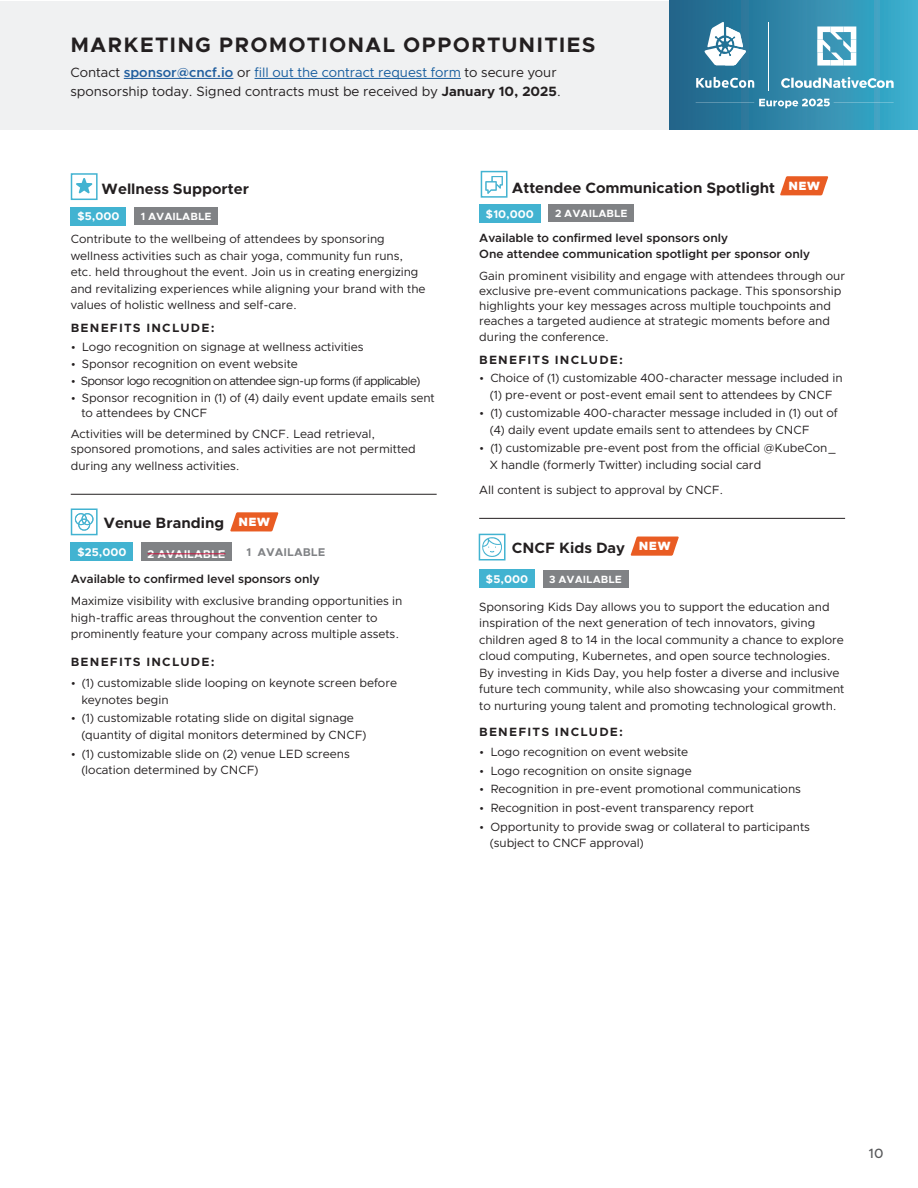
<style>
.page{position:relative;width:918px;height:1188px;background:#fff}
.page>*{position:absolute;margin:0;border:0;box-sizing:border-box;transform-origin:0 0}
.t1{font:700 21px "Clarity City";letter-spacing:.05em;color:#231f20}
.t2{font:700 15px "Clarity City";color:#231f20}
.t3{font:13.5px/19.5px "Clarity City";color:#231f20}
.t4{font:500 13.5px "Clarity City";color:#57585a}
.t5{font:12px/16.5px "Clarity City";color:#231f20}
.t6{font:600 12px/16.5px "Clarity City";color:#231f20}
.t7{font:12px "Clarity City";letter-spacing:-.05em;color:#231f20}
.t8{font:700 12px "Clarity City";letter-spacing:.1em;color:#231f20}
.t9{font:900 12px "Clarity City";letter-spacing:.025em;color:#fff}
.t10{font:700 11.25px "Clarity City";color:#fff}
.t11{font:700 11.25px "Clarity City";color:#808285}
.t12{font:700 10.5px "Clarity City";color:#fff}
.s1{font-weight:600;color:#215e9e}
.s2{color:#175d9e}
.s3{font-weight:700}
.s4{font-weight:600}
</style>
<div class="page">
<hr style="left:71px;top:494px;width:366px;height:1px;background:#231f20">
<div style="left:71px;top:173px;width:27px;height:27px;border:2px solid #42b3d1"></div>
<div style="left:71px;top:207px;width:55px;height:18px;background:#42b3d1"></div>
<div style="left:134px;top:207px;width:84px;height:18px;background:#808285"></div>
<div style="left:71px;top:542px;width:62px;height:19px;background:#42b3d1"></div>
<div style="left:141px;top:542px;width:91px;height:19px;background:#808285"></div>
<hr style="left:148px;top:553px;width:77px;height:1px;background:#c5133d">
<hr style="left:479px;top:518px;width:366px;height:1px;background:#231f20">
<div style="left:479px;top:204px;width:61px;height:18px;background:#42b3d1"></div>
<div style="left:549px;top:204px;width:85px;height:18px;background:#808285"></div>
<div style="left:479px;top:570px;width:55px;height:18px;background:#42b3d1"></div>
<div style="left:543px;top:570px;width:85px;height:18px;background:#808285"></div>
<div style="left:0;top:1px;width:691px;height:128px;background:#f0f1f2"></div>
<div style="left:669px;top:0;width:248px;height:129px;background:linear-gradient(to right,#216287,#3fb0ce)"></div>
<svg style="left:696px;top:77px;width:58px;height:11px"></svg>
<svg style="left:704px;top:21px;width:42px;height:44px"></svg>
<svg style="left:817px;top:26px;width:39px;height:40px"></svg>
<svg style="left:781px;top:77px;width:113px;height:11px"></svg>
<hr style="left:768px;top:22px;width:1px;height:68px;background:#fff">
<hr style="left:834px;top:103px;width:60px;height:1px;background:#fff">
<hr style="left:696px;top:103px;width:58px;height:1px;background:#fff">
<svg style="left:759px;top:99px;width:71px;height:9px"></svg>
<hr style="left:124px;top:78px;width:109px;height:1px;background:#215e9e">
<hr style="left:255px;top:78px;width:206px;height:1px;background:#175d9e">
<svg style="left:76px;top:178px;width:17px;height:16px"></svg>
<div style="left:481px;top:171px;width:27px;height:27px;border:2px solid #42b3d1"></div>
<div style="left:71px;top:508px;width:27px;height:27px;border:2px solid #42b3d1"></div>
<svg style="left:75px;top:513px;width:18px;height:18px"></svg>
<svg style="left:485px;top:176px;width:18px;height:18px"></svg>
<div style="left:479px;top:534px;width:27px;height:26px;border:2px solid #42b3d1"></div>
<svg style="left:478px;top:537px;width:27px;height:21px"></svg>
<svg style="left:230px;top:512px;width:49px;height:20px"></svg>
<div style="left:239px;top:517px;width:29px;height:11px;background:#e95c23"></div>
<svg style="left:780px;top:176px;width:48px;height:19px"></svg>
<div style="left:788px;top:181px;width:30px;height:11px;background:#e95c23"></div>
<svg style="left:630px;top:537px;width:49px;height:19px"></svg>
<div style="left:639px;top:542px;width:30px;height:10px;background:#e95c23"></div>
<p class="t1" style="left:70px;top:31px;width:527px">MARKETING PROMOTIONAL OPPORTUNITIES</p>
<p class="t3" style="left:70px;top:62px;width:492px">Contact <span class="s1">sponsor@cncf.io</span> or <span class="s2">fill out the contract request form</span> to secure your sponsorship today. Signed contracts must be received by <span class="s3">January 10, 2025</span>.</p>
<p class="t2" style="left:102px;top:179px;width:149px">Wellness Supporter</p>
<p class="t10" style="left:77px;top:209px;width:44px">$5,000</p>
<p class="t12" style="left:141px;top:210px;width:72px">1 AVAILABLE</p>
<p class="t5" style="left:71px;top:231px;width:356px">Contribute to the wellbeing of attendees by sponsoring wellness activities such as chair yoga, community fun runs, etc. held throughout the event. Join us in creating energizing and revitalizing experiences while aligning your brand with the values of holistic wellness and self-care.</p>
<p class="t8" style="left:71px;top:320px;width:145px">BENEFITS INCLUDE:</p>
<p class="t5" style="left:71px;top:339px;width:294px">• Logo recognition on signage at wellness activities</p>
<p class="t5" style="left:71px;top:356px;width:229px">• Sponsor recognition on event website</p>
<p class="t7" style="left:71px;top:374px;width:351px">• Sponsor logo recognition on attendee sign-up forms (if applicable)</p>
<p class="t5" style="left:81px;top:391px;width:355px;line-height:15px;text-indent:-11px">• Sponsor recognition in (1) of (4) daily event update emails sent to attendees by CNCF</p>
<p class="t5" style="left:71px;top:427px;width:347px;line-height:15px">Activities will be determined by CNCF. Lead retrieval, sponsored promotions, and sales activities are not permitted</p>
<p class="t5" style="left:71px;top:457px;width:170px">during any wellness activities.</p>
<p class="t2" style="left:103px;top:514px;width:122px">Venue Branding</p>
<p class="t10" style="left:77px;top:545px;width:51px">$25,000</p>
<p class="t10" style="left:148px;top:547px;width:79px">2 AVAILABLE</p>
<p class="t11" style="left:246px;top:545px;width:80px">1 AVAILABLE</p>
<p class="t5" style="left:71px;top:568px;width:333px;line-height:22.2px"><span class="s4">Available to confirmed level sponsors only<br></span>Maximize visibility with exclusive branding opportunities in</p>
<p class="t5" style="left:71px;top:610px;width:330px">high-traffic areas throughout the convention center to prominently feature your company across multiple assets.</p>
<p class="t8" style="left:71px;top:654px;width:145px">BENEFITS INCLUDE:</p>
<p class="t5" style="left:81px;top:675px;width:317px;text-indent:-11px">• (1) customizable slide looping on keynote screen before keynotes begin</p>
<p class="t5" style="left:81px;top:710px;width:286px;text-indent:-11px">• (1) customizable rotating slide on digital signage (quantity of digital monitors determined by CNCF)</p>
<p class="t5" style="left:81px;top:745px;width:270px;text-indent:-11px">• (1) customizable slide on (2) venue LED screens (location determined by CNCF)</p>
<p class="t9" style="left:239px;top:514px;width:33px">NEW</p>
<p class="t9" style="left:788px;top:178px;width:33px">NEW</p>
<p class="t2" style="left:512px;top:178px;width:265px">Attendee Communication Spotlight</p>
<p class="t10" style="left:486px;top:207px;width:50px">$10,000</p>
<p class="t12" style="left:555px;top:207px;width:74px">2 AVAILABLE</p>
<p class="t6" style="left:479px;top:229px;width:332px">Available to confirmed level sponsors only<br>One attendee communication spotlight per sponsor only</p>
<p class="t5" style="left:479px;top:268px;width:367px;line-height:15px">Gain prominent visibility and engage with attendees through our exclusive pre-event communications package. This sponsorship highlights your key messages across multiple touchpoints and reaches a targeted audience at strategic moments before and</p>
<p class="t5" style="left:479px;top:326px;width:145px;line-height:22.5px">during the conference.<br><span class="s3">BENEFITS INCLUDE:</span></p>
<p class="t5" style="left:479px;top:370px;width:365px;text-align:center">• Choice of (1) customizable 400-character message included in (1) pre-event or post-event email sent to attendees by CNCF</p>
<p class="t5" style="left:490px;top:405px;width:349px;text-indent:-11px">• (1) customizable 400-character message included in (1) out of (4) daily event update emails sent to attendees by CNCF</p>
<p class="t5" style="left:490px;top:440px;width:348px;text-indent:-11px">• (1) customizable pre-event post from the official @KubeCon_<br>X handle (formerly Twitter) including social card</p>
<p class="t5" style="left:479px;top:481px;width:246px">All content is subject to approval by CNCF.</p>
<p class="t2" style="left:512px;top:538px;width:115px">CNCF Kids Day</p>
<p class="t10" style="left:486px;top:572px;width:44px">$5,000</p>
<p class="t12" style="left:549px;top:573px;width:74px">3 AVAILABLE</p>
<p class="t5" style="left:479px;top:599px;width:367px">Sponsoring Kids Day allows you to support the education and inspiration of the next generation of tech innovators, giving children aged 8 to 14 in the local community a chance to explore cloud computing, Kubernetes, and open source technologies.<br>By investing in Kids Day, you help foster a diverse and inclusive future tech community, while also showcasing your commitment to nurturing young talent and promoting technological growth.</p>
<p class="t8" style="left:479px;top:724px;width:145px">BENEFITS INCLUDE:</p>
<p class="t5" style="left:479px;top:744px;width:211px">• Logo recognition on event website</p>
<p class="t5" style="left:479px;top:762px;width:214px">• Logo recognition on onsite signage</p>
<p class="t5" style="left:479px;top:781px;width:323px">• Recognition in pre-event promotional communications</p>
<p class="t5" style="left:479px;top:800px;width:276px">• Recognition in post-event transparency report</p>
<p class="t5" style="left:490px;top:818px;width:322px;text-indent:-11px">• Opportunity to provide swag or collateral to participants (subject to CNCF approval)</p>
<p class="t9" style="left:639px;top:538px;width:33px">NEW</p>
<p class="t4" style="left:869px;top:1145px;width:16px">10</p>
</div>
